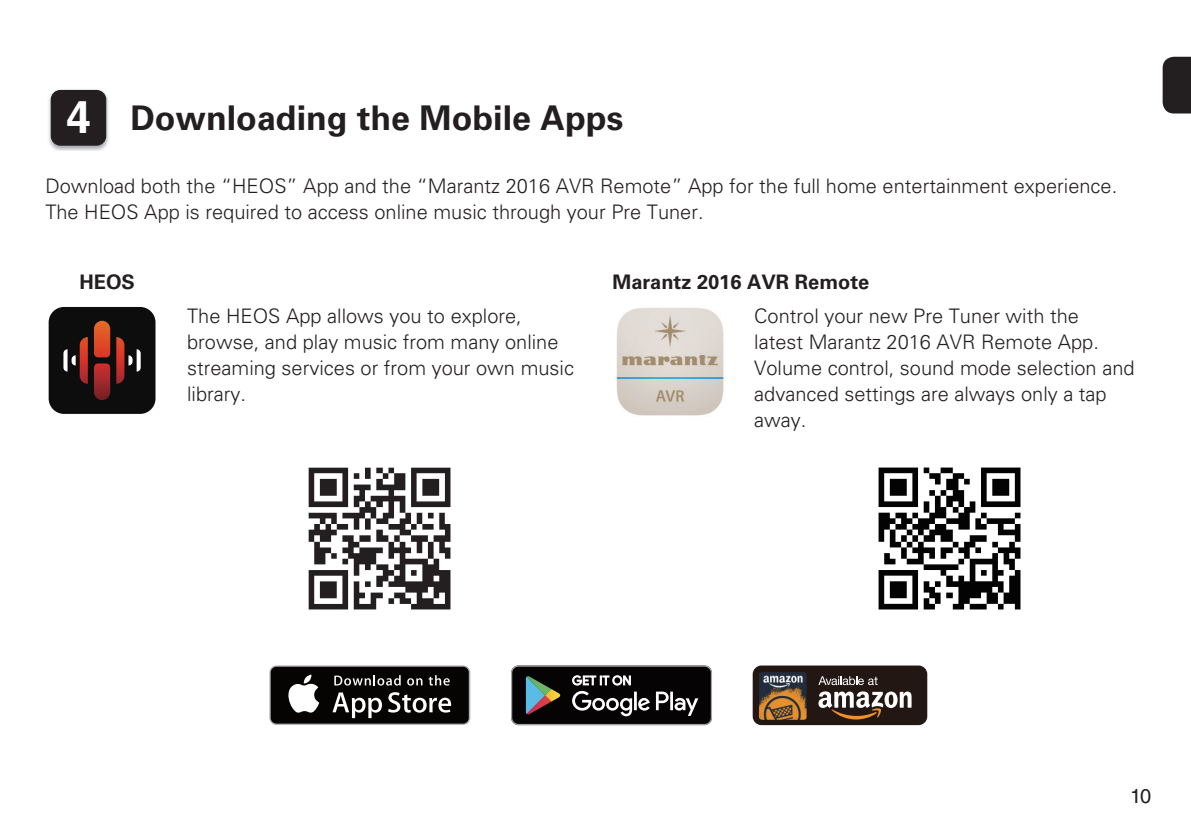
<style>
.page{position:relative;width:1191px;height:840px;background:#fff}
.page>*{position:absolute;margin:0;border:0;box-sizing:border-box;transform-origin:0 0}
.t1{font:700 34px "Univers LT Std";color:#231f20}
.t2{font:300 20px/26px "Univers LT Std";color:#231f20}
.t3{font:700 20px "Univers LT Std";color:#231f20}
.t4{font:20px "Helvetica LT Std";color:#231f20}
.s1{font-family:"Helvetica LT Std";font-size:44.8px;color:#fff}
</style>
<div class="page">
<div style="left:1162px;top:57px;width:29px;height:56px;background:#231f20"></div>
<img style="left:48px;top:89px;width:61px;height:62px">
<div style="left:51px;top:90px;width:55px;height:55px;background:#231f20;border-radius:9px"></div>
<div style="left:51px;top:90px;width:55px;height:56px;border:1px solid #231f20;border-radius:9px"></div>
<div style="left:49px;top:307px;width:106px;height:106px;background:#0e0d0d;border-radius:15px"></div>
<svg style="left:63px;top:337px;width:25px;height:46px"></svg>
<svg style="left:116px;top:337px;width:25px;height:46px"></svg>
<svg style="left:94px;top:320px;width:16px;height:37px"></svg>
<svg style="left:94px;top:363px;width:16px;height:37px"></svg>
<img style="left:616px;top:308px;width:108px;height:108px">
<img style="left:308px;top:467px;width:143px;height:143px">
<div style="left:752px;top:665px;width:175px;height:59px;background:#221713;border-radius:9px"></div>
<svg style="left:818px;top:691px;width:93px;height:28px"></svg>
<svg style="left:818px;top:676px;width:59px;height:8px"></svg>
<svg style="left:269px;top:665px;width:201px;height:59px"></svg>
<div style="left:271px;top:666px;width:198px;height:57px;background:#060303;border-radius:6px"></div>
<svg style="left:288px;top:674px;width:31px;height:38px"></svg>
<svg style="left:332px;top:692px;width:50px;height:25px"></svg>
<svg style="left:388px;top:692px;width:63px;height:20px"></svg>
<svg style="left:334px;top:675px;width:67px;height:10px"></svg>
<svg style="left:407px;top:678px;width:15px;height:7px"></svg>
<svg style="left:429px;top:675px;width:21px;height:10px"></svg>
<svg style="left:511px;top:665px;width:201px;height:59px;background:#2d2d2d"></svg>
<img style="left:759px;top:672px;width:47px;height:47px">
<img style="left:878px;top:467px;width:143px;height:143px">
<h1 class="t1" style="left:66px;top:98px;width:559px"><span class="s1">4</span> Downloading the Mobile Apps</h1>
<p class="t2" style="left:45px;top:172px;width:1073px">Download both the “HEOS” App and the “Marantz 2016 AVR Remote” App for the full home entertainment experience.<br>The HEOS App is required to access online music through your Pre Tuner.</p>
<p class="t3" style="left:79px;top:270px;width:57px">HEOS</p>
<p class="t2" style="left:187px;top:303px;width:388px">The HEOS App allows you to explore, browse, and play music from many online streaming services or from your own music library.</p>
<p class="t3" style="left:612px;top:270px;width:258px">Marantz 2016 AVR Remote</p>
<p class="t2" style="left:754px;top:303px;width:382px">Control your new Pre Tuner with the<br>latest Marantz 2016 AVR Remote App.<br>Volume control, sound mode selection and advanced settings are always only a tap away.</p>
<p class="t4" style="left:1130px;top:784px;width:23px">10</p>
</div>
